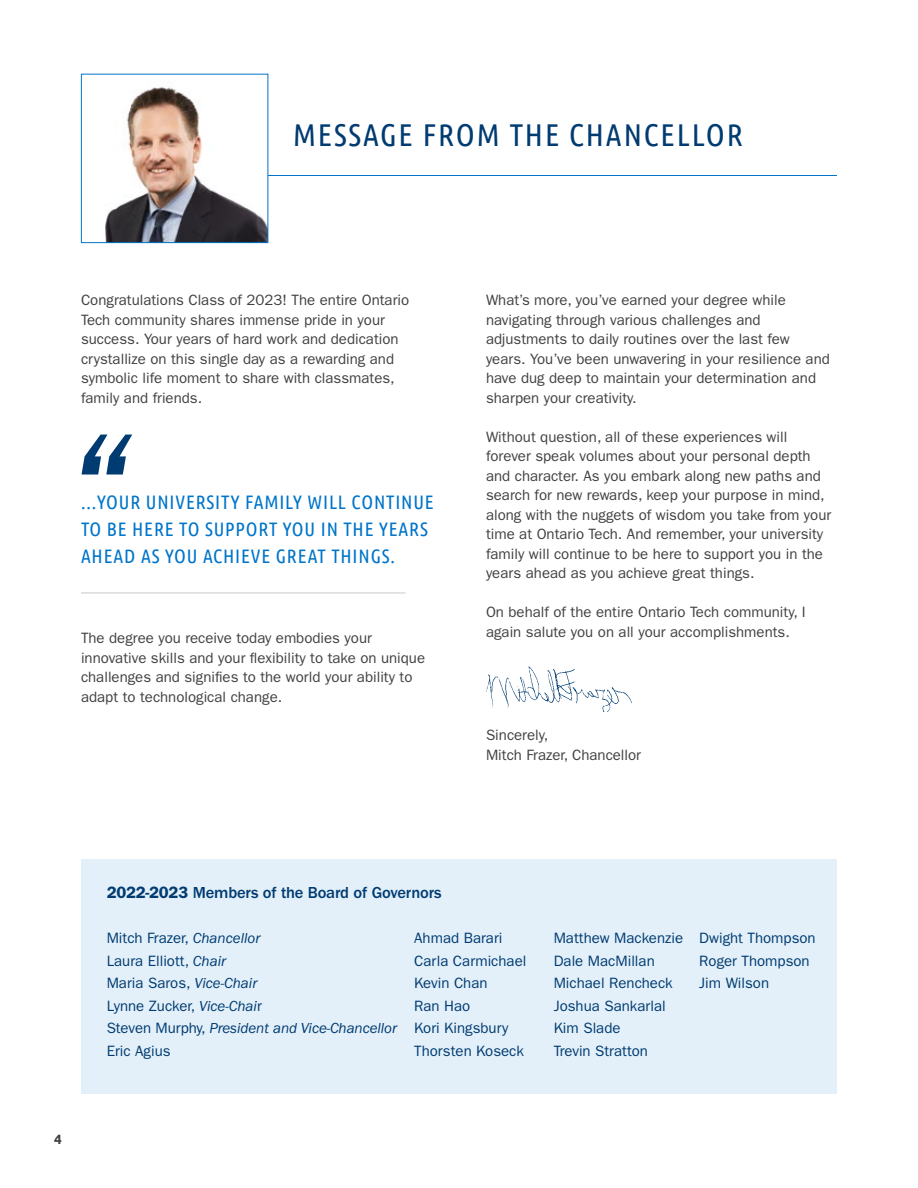
<style>
.page{position:relative;width:918px;height:1188px;background:#fff}
.page>*{position:absolute;margin:0;border:0;box-sizing:border-box;transform-origin:0 0}
.t1{font:31.5px "Ubuntu Condensed";letter-spacing:.06em;color:#003b71}
.t2{font:19.5px/27px "Ubuntu Condensed";letter-spacing:.045em;color:#0075c9}
.t3{font:500 16.5px "ITC Franklin Gothic Std";letter-spacing:-.01em;color:#003b71}
.t4{font:15px/19.5px "ITC Franklin Gothic Std";color:#414042}
.t5{font:15px/22.5px "ITC Franklin Gothic Std";color:#003b71}
.t6{font:700 13.5px "Ubuntu";color:#414042}
.s1{font-weight:600}
.s2{font-style:italic}
</style>
<div class="page">
<hr style="left:81px;top:175px;width:756px;height:1px;background:#0075c9">
<div style="left:81px;top:860px;width:756px;height:234px;background:#e3f0f9"></div>
<img style="left:486px;top:666px;width:146px;height:46px">
<svg style="left:82px;top:435px;width:50px;height:40px"></svg>
<hr style="left:81px;top:593px;width:325px;height:1px;background:#c7c8ca">
<img style="left:83px;top:87px;width:183px;height:154px">
<div style="left:81px;top:74px;width:187px;height:169px;border:1px solid #0075c9"></div>
<h1 class="t1" style="left:293px;top:115px;width:451px">MESSAGE FROM THE CHANCELLOR</h1>
<p class="t4" style="left:81px;top:290px;width:330px">Congratulations Class of 2023! The entire Ontario Tech community shares immense pride in your success. Your years of hard work and dedication crystallize on this single day as a rewarding and symbolic life moment to share with classmates, family and friends.</p>
<h2 class="t2" style="left:81px;top:488px;width:354px">...YOUR UNIVERSITY FAMILY WILL CONTINUE<br>TO BE HERE TO SUPPORT YOU IN THE YEARS<br>AHEAD AS YOU ACHIEVE GREAT THINGS.</h2>
<p class="t4" style="left:81px;top:629px;width:346px">The degree you receive today embodies your innovative skills and your flexibility to take on unique challenges and signifies to the world your ability to adapt to technological change.</p>
<p class="t4" style="left:486px;top:290px;width:345px">What’s more, you’ve earned your degree while navigating through various challenges and adjustments to daily routines over the last few years. You’ve been unwavering in your resilience and have dug deep to maintain your determination and sharpen your creativity.</p>
<p class="t4" style="left:486px;top:427px;width:347px">Without question, all of these experiences will forever speak volumes about your personal depth and character. As you embark along new paths and search for new rewards, keep your purpose in mind, along with the nuggets of wisdom you take from your time at Ontario Tech. And remember, your university family will continue to be here to support you in the years ahead as you achieve great things.</p>
<p class="t4" style="left:486px;top:602px;width:321px">On behalf of the entire Ontario Tech community, I again salute you on all your accomplishments.</p>
<p class="t4" style="left:486px;top:725px;width:157px">Sincerely,<br>Mitch Frazer, Chancellor</p>
<p class="t6" style="left:54px;top:1131px;width:9px">4</p>
<p class="t3" style="left:107px;top:883px;width:337px"><span class="s1">2022-2023</span> Members of the Board of Governors</p>
<p class="t5" style="left:414px;top:927px;width:114px">Ahmad Barari<br>Carla Carmichael<br>Kevin Chan<br>Ran Hao<br>Kori Kingsbury<br>Thorsten Koseck</p>
<p class="t5" style="left:554px;top:927px;width:131px">Matthew Mackenzie<br>Dale MacMillan<br>Michael Rencheck<br>Joshua Sankarlal<br>Kim Slade<br>Trevin Stratton</p>
<p class="t5" style="left:107px;top:927px;width:292px">Mitch Frazer, <span class="s2">Chancellor<br></span>Laura Elliott, <span class="s2">Chair<br></span>Maria Saros, <span class="s2">Vice-Chair<br></span>Lynne Zucker, <span class="s2">Vice-Chai</span>r<br>Steven Murphy, <span class="s2">President and Vice-Chancellor<br></span>Eric Agius</p>
<p class="t5" style="left:699px;top:927px;width:118px">Dwight Thompson<br>Roger Thompson<br>Jim Wilson</p>
</div>
